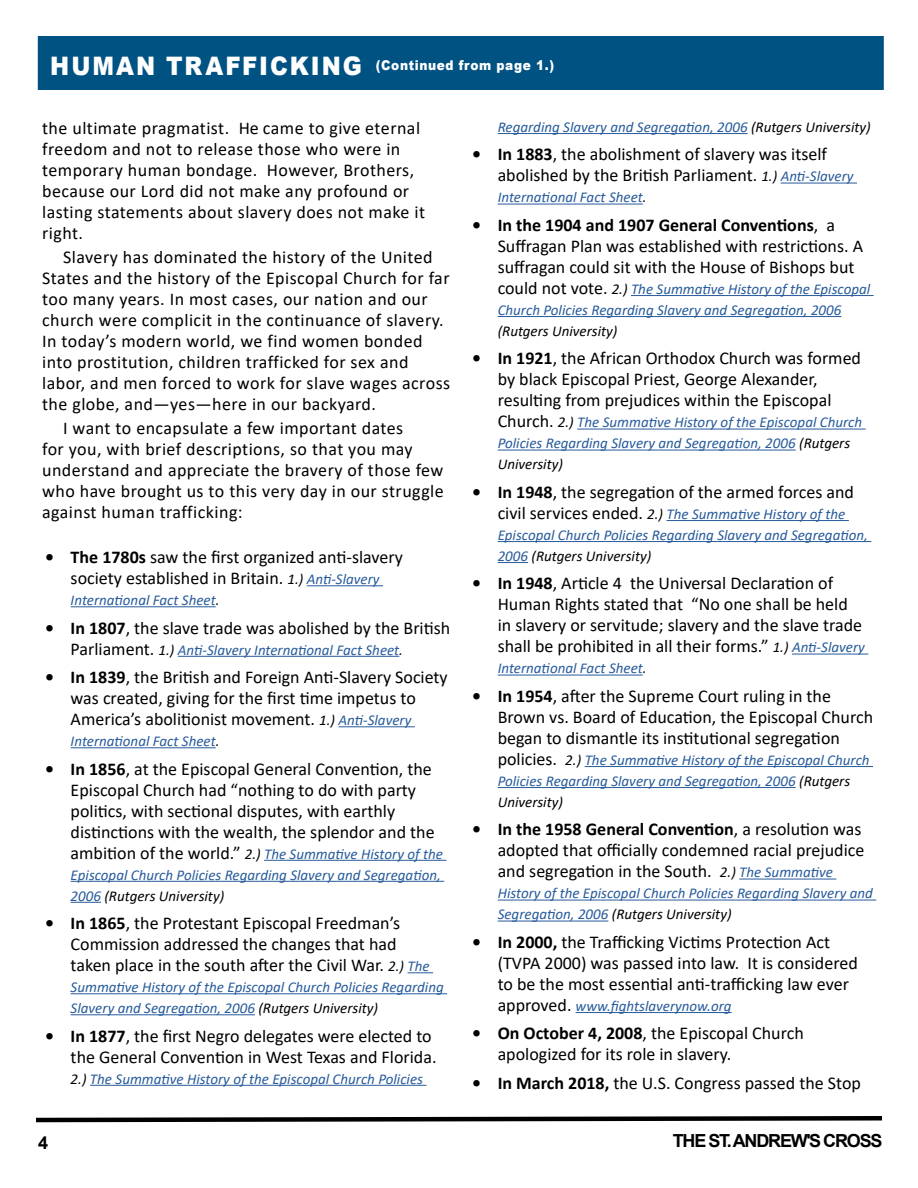
<style>
.page{position:relative;width:918px;height:1188px;background:#fff}
.page>*{position:absolute;margin:0;border:0;box-sizing:border-box;transform-origin:0 0}
.t1{font:900 25.5px "Arial";letter-spacing:.085em;color:#fff;scale:.9 1}
.t2{font:18px/21px "Calibri";color:#000}
.t3{font:18px/21px "Calibri";letter-spacing:.025em;color:#000}
.t4{font:700 18px "Arial";letter-spacing:-.065em;color:#000}
.t5{font:italic 15px/21px "Calibri";color:#275b9b}
.t6{font:italic 15px "Calibri";color:#000}
.t7{font:900 13.5px "Arial";letter-spacing:.05em;color:#fff;scale:.9 1}
.s1{font-weight:700}
.s2{font-style:italic;font-size:15px}
.s3{font-style:italic;font-size:15px;color:#275b9b}
.s4{color:#000}
.s5{font-style:normal;font-size:18px;color:#000}
</style>
<div class="page">
<div style="left:38px;top:36px;width:846px;height:54px;background:#005283"></div>
<svg style="left:36px;top:1116px;width:846px;height:7px"></svg>
<hr style="left:307px;top:585px;width:76px;height:1px;background:#275b9b">
<hr style="left:71px;top:606px;width:145px;height:1px;background:#275b9b">
<hr style="left:178px;top:656px;width:221px;height:1px;background:#275b9b">
<hr style="left:339px;top:726px;width:76px;height:1px;background:#275b9b">
<hr style="left:71px;top:747px;width:145px;height:1px;background:#275b9b">
<hr style="left:264px;top:860px;width:182px;height:1px;background:#275b9b">
<hr style="left:71px;top:881px;width:373px;height:1px;background:#275b9b">
<hr style="left:71px;top:902px;width:30px;height:1px;background:#275b9b">
<svg style="left:408px;top:972px;width:25px;height:1px"></svg>
<hr style="left:71px;top:993px;width:376px;height:1px;background:#275b9b">
<hr style="left:71px;top:1014px;width:184px;height:1px;background:#275b9b">
<hr style="left:90px;top:1085px;width:336px;height:1px;background:#275b9b">
<hr style="left:498px;top:133px;width:250px;height:1px;background:#275b9b">
<hr style="left:781px;top:183px;width:76px;height:1px;background:#275b9b">
<hr style="left:498px;top:204px;width:145px;height:1px;background:#275b9b">
<hr style="left:631px;top:295px;width:243px;height:1px;background:#275b9b">
<hr style="left:498px;top:316px;width:343px;height:1px;background:#275b9b">
<hr style="left:577px;top:429px;width:289px;height:1px;background:#275b9b">
<hr style="left:498px;top:450px;width:298px;height:1px;background:#275b9b">
<hr style="left:667px;top:520px;width:182px;height:1px;background:#275b9b">
<hr style="left:498px;top:541px;width:373px;height:1px;background:#275b9b">
<hr style="left:498px;top:562px;width:30px;height:1px;background:#275b9b">
<hr style="left:792px;top:654px;width:76px;height:1px;background:#275b9b">
<hr style="left:498px;top:675px;width:145px;height:1px;background:#275b9b">
<hr style="left:585px;top:766px;width:288px;height:1px;background:#275b9b">
<hr style="left:498px;top:787px;width:298px;height:1px;background:#275b9b">
<hr style="left:739px;top:879px;width:97px;height:1px;background:#275b9b">
<hr style="left:498px;top:900px;width:378px;height:1px;background:#275b9b">
<hr style="left:498px;top:921px;width:110px;height:1px;background:#275b9b">
<hr style="left:576px;top:1012px;width:156px;height:1px;background:#275b9b">
<h1 class="t1" style="left:50px;top:48px;width:348px">HUMAN TRAFFICKING</h1>
<p class="t7" style="left:376px;top:55px;width:200px">(Continued from page 1.)</p>
<p class="t3" style="left:42px;top:117px;width:384px">the ultimate pragmatist. He came to give eternal freedom and not to release those who were in temporary human bondage. However, Brothers, because our Lord did not make any profound or lasting statements about slavery does not make it right.</p>
<p class="t3" style="left:42px;top:246px;width:410px;text-indent:21px">Slavery has dominated the history of the United States and the history of the Episcopal Church for far too many years. In most cases, our nation and our church were complicit in the continuance of slavery.<br>In today’s modern world, we find women bonded into prostitution, children trafficked for sex and labor, and men forced to work for slave wages across the globe, and—yes—here in our backyard.</p>
<p class="t3" style="left:42px;top:417px;width:403px;text-indent:21px">I want to encapsulate a few important dates<br>for you, with brief descriptions, so that you may understand and appreciate the bravery of those few who have brought us to this very day in our struggle against human trafficking:</p>
<p class="t2" style="left:45px;top:546px;width:359px;text-align:center"><span class="s1">• The 1780s</span> saw the first organized anti-slavery society established in Britain. <span class="s2">1.)</span> <span class="s3">Anti-Slavery</span></p>
<p class="t5" style="left:71px;top:589px;width:150px">International Fact Sheet<span class="s4">.</span></p>
<p class="t2" style="left:45px;top:617px;width:407px"><span class="s1">• In 1807</span>, the slave trade was abolished by the British</p>
<p class="t5" style="left:71px;top:638px;width:334px"><span class="s5">Parliament.</span> <span class="s4">1.)</span> Anti-Slavery International Fact Sheet<span class="s4">.</span></p>
<p class="t2" style="left:71px;top:666px;width:379px;text-indent:-26px"><span class="s1">• In 1839</span>, the British and Foreign Anti-Slavery Society was created, giving for the first time impetus to<br>America’s abolitionist movement. <span class="s2">1.)</span> <span class="s3">Anti-Slavery</span></p>
<p class="t5" style="left:71px;top:730px;width:150px">International Fact Sheet<span class="s4">.</span></p>
<p class="t2" style="left:71px;top:758px;width:365px;text-indent:-26px"><span class="s1">• In 1856</span>, at the Episcopal General Convention, the Episcopal Church had “nothing to do with party politics, with sectional disputes, with earthly distinctions with the wealth, the splendor and the</p>
<p class="t5" style="left:71px;top:842px;width:374px"><span class="s5">ambition of the world.”</span> <span class="s4">2.)</span> The Summative History of the<br>Episcopal Church Policies Regarding Slavery and Segregation,<br>2006 <span class="s4">(Rutgers University)</span></p>
<p class="t2" style="left:71px;top:912px;width:361px;text-indent:-26px"><span class="s1">• In 1865</span>, the Protestant Episcopal Freedman’s<br>Commission addressed the changes that had taken place in the south after the Civil War. <span class="s2">2.)</span> <span class="s3">The</span></p>
<p class="t5" style="left:71px;top:976px;width:375px">Summative History of the Episcopal Church Policies Regarding<br>Slavery and Segregation, 2006 <span class="s4">(Rutgers University)</span></p>
<p class="t2" style="left:45px;top:1025px;width:393px;text-align:right"><span class="s1">• In 1877</span>, the first Negro delegates were elected to the General Convention in West Texas and Florida.</p>
<p class="t5" style="left:71px;top:1067px;width:354px"><span class="s4">2.)</span> The Summative History of the Episcopal Church Policies</p>
<p class="t5" style="left:498px;top:116px;width:375px">Regarding Slavery and Segregation, 2006 <span class="s4">(Rutgers University)</span></p>
<p class="t2" style="left:498px;top:143px;width:357px;text-indent:-26px"><span class="s1">• In 1883</span>, the abolishment of slavery was itself abolished by the British Parliament. <span class="s2">1.)</span> <span class="s3">Anti-Slavery</span></p>
<p class="t5" style="left:498px;top:186px;width:150px">International Fact Sheet<span class="s4">.</span></p>
<p class="t2" style="left:498px;top:214px;width:367px;text-indent:-26px"><span class="s1">• In the 1904 and 1907 General Conventions</span>, a<br>Suffragan Plan was established with restrictions. A suffragan could sit with the House of Bishops but</p>
<p class="t5" style="left:498px;top:278px;width:374px"><span class="s5">could not vote.</span> <span class="s4">2.)</span> The Summative History of the Episcopal<br>Church Policies Regarding Slavery and Segregation, 2006</p>
<p class="t6" style="left:498px;top:320px;width:121px">(Rutgers University)</p>
<p class="t2" style="left:498px;top:347px;width:365px;text-indent:-26px"><span class="s1">• In 1921</span>, the African Orthodox Church was formed by black Episcopal Priest, George Alexander, resulting from prejudices within the Episcopal</p>
<p class="t5" style="left:498px;top:411px;width:366px"><span class="s5">Church.</span> <span class="s4">2.)</span> The Summative History of the Episcopal Church<br>Policies Regarding Slavery and Segregation, 2006 <span class="s4">(Rutgers<br>University)</span></p>
<p class="t2" style="left:472px;top:481px;width:383px"><span class="s1">• In 1948</span>, the segregation of the armed forces and</p>
<p class="t5" style="left:498px;top:503px;width:372px"><span class="s5">civil services ended.</span> <span class="s4">2.)</span> The Summative History of the<br>Episcopal Church Policies Regarding Slavery and Segregation,<br>2006 <span class="s4">(Rutgers University)</span></p>
<p class="t2" style="left:498px;top:572px;width:369px;text-indent:-26px"><span class="s1">• In 1948</span>, Article 4 the Universal Declaration of Human Rights stated that “No one shall be held in slavery or servitude; slavery and the slave trade shall be prohibited in all their forms.” <span class="s2">1.)</span> <span class="s3">Anti-Slavery</span></p>
<p class="t5" style="left:498px;top:657px;width:150px">International Fact Sheet<span class="s4">.</span></p>
<p class="t2" style="left:498px;top:685px;width:377px;text-indent:-26px"><span class="s1">• In 1954</span>, after the Supreme Court ruling in the<br>Brown vs. Board of Education, the Episcopal Church began to dismantle its institutional segregation</p>
<p class="t5" style="left:498px;top:749px;width:373px"><span class="s5">policies.</span> <span class="s4">2.)</span> The Summative History of the Episcopal Church<br>Policies Regarding Slavery and Segregation, 2006 <span class="s4">(Rutgers<br>University)</span></p>
<p class="t2" style="left:498px;top:818px;width:368px;text-indent:-26px"><span class="s1">• In the 1958 General Convention</span>, a resolution was adopted that officially condemned racial prejudice and segregation in the South. <span class="s2">2.)</span> <span class="s3">The Summative</span></p>
<p class="t5" style="left:498px;top:882px;width:377px">History of the Episcopal Church Policies Regarding Slavery and<br>Segregation, 2006 <span class="s4">(Rutgers University)</span></p>
<p class="t2" style="left:498px;top:931px;width:362px;text-indent:-26px"><span class="s1">• In 2000,</span> the Trafficking Victims Protection Act (TVPA 2000) was passed into law. It is considered to be the most essential anti-trafficking law ever</p>
<p class="t5" style="left:498px;top:995px;width:235px"><span class="s5">approved.</span> www.fightslaverynow.org</p>
<p class="t2" style="left:498px;top:1022px;width:308px;text-indent:-26px"><span class="s1">• On October 4, 2008</span>, the Episcopal Church apologized for its role in slavery.</p>
<p class="t2" style="left:472px;top:1072px;width:390px"><span class="s1">• In March 2018,</span> the U.S. Congress passed the Stop</p>
<p class="t4" style="left:38px;top:1130px;width:12px">4</p>
<p class="t4" style="left:673px;top:1128px;width:211px">THE ST.ANDREW'S CROSS</p>
</div>
